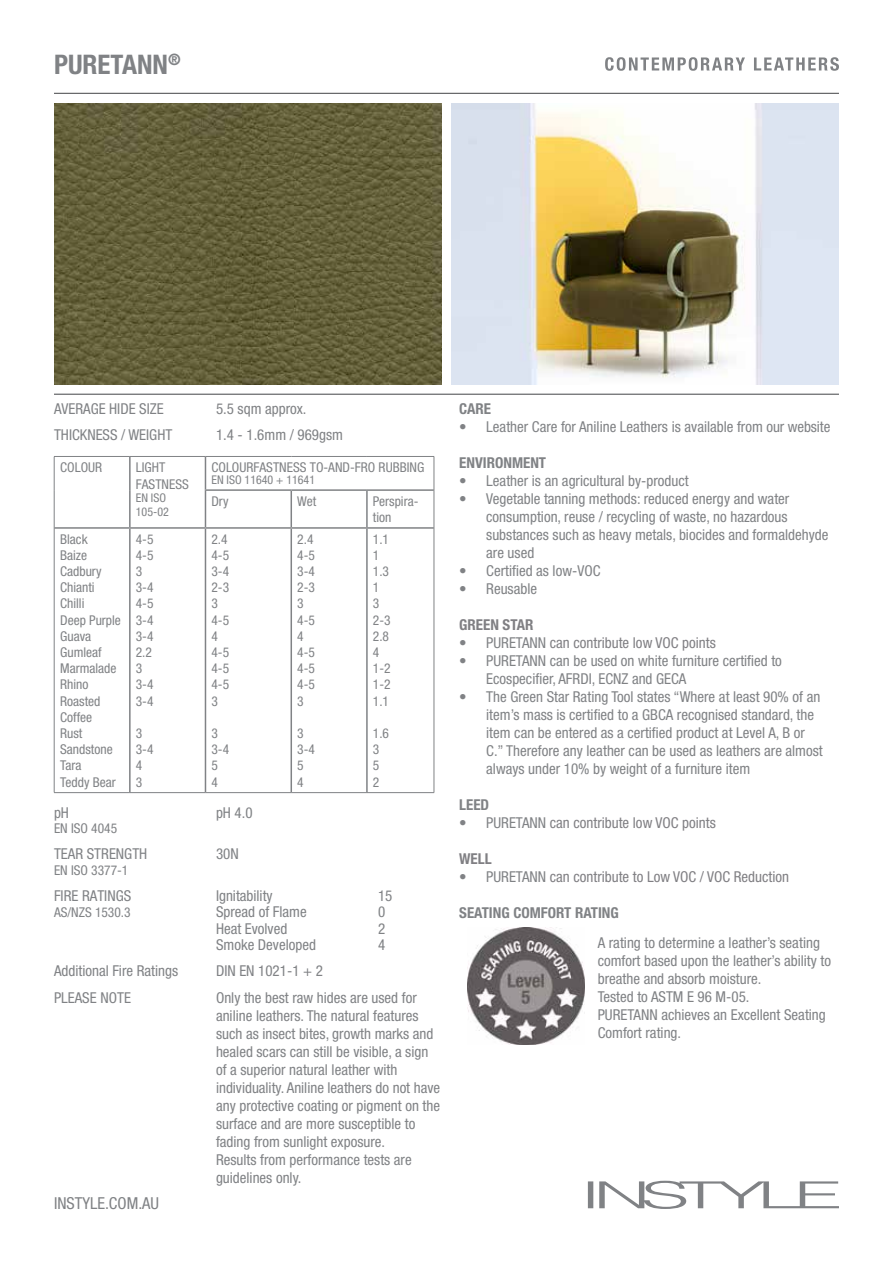
<style>
.page{position:relative;width:893px;height:1263px;background:#fff}
.page>*{position:absolute;margin:0;border:0;box-sizing:border-box;transform-origin:0 0}
.t1{font:700 condensed 27px "Helvetica Neue LT Std";color:#808285}
.t2{font:condensed 16.5px "Helvetica Neue LT Std";color:#808285}
.t3{font:condensed 15px/18px "Helvetica Neue LT Std";color:#808285}
.t4{font:condensed 15px "Helvetica Neue LT Std";color:#807f83}
.t5{font:700 condensed 15px "Helvetica Neue LT Std";color:#808285}
.t6{font:700 condensed 15px "Helvetica Neue LT Std";color:#807f83}
.t7{font:condensed 13.5px/16.2px "Helvetica Neue LT Std";color:#808285}
.t8{font:condensed 12px/13.5px "Helvetica Neue LT Std";color:#808285}
.s1{color:#808285}
</style>
<div class="page">
<svg style="left:588px;top:1181px;width:251px;height:28px"></svg>
<hr style="left:54px;top:456px;width:76px;height:1px;background:#808285">
<hr style="left:54px;top:457px;width:1px;height:33px;background:#808285">
<hr style="left:130px;top:456px;width:75px;height:1px;background:#808285">
<hr style="left:54px;top:490px;width:1px;height:38px;background:#808285">
<hr style="left:129px;top:457px;width:2px;height:33px;background:#808285">
<hr style="left:129px;top:490px;width:2px;height:37px;background:#808285">
<hr style="left:205px;top:456px;width:86px;height:1px;background:#808285">
<hr style="left:291px;top:456px;width:76px;height:1px;background:#808285">
<hr style="left:367px;top:456px;width:67px;height:1px;background:#808285">
<hr style="left:434px;top:457px;width:1px;height:33px;background:#808285">
<hr style="left:205px;top:457px;width:1px;height:32px;background:#808285">
<hr style="left:205px;top:489px;width:86px;height:2px;background:#808285">
<hr style="left:205px;top:491px;width:1px;height:36px;background:#808285">
<hr style="left:291px;top:489px;width:76px;height:2px;background:#808285">
<hr style="left:291px;top:491px;width:1px;height:36px;background:#808285">
<hr style="left:367px;top:489px;width:67px;height:2px;background:#808285">
<hr style="left:366px;top:491px;width:2px;height:36px;background:#808285">
<hr style="left:434px;top:490px;width:1px;height:38px;background:#808285">
<hr style="left:54px;top:527px;width:76px;height:2px;background:#808285">
<hr style="left:130px;top:527px;width:75px;height:2px;background:#808285">
<hr style="left:129px;top:529px;width:2px;height:263px;background:#808285">
<hr style="left:205px;top:527px;width:86px;height:2px;background:#808285">
<hr style="left:205px;top:529px;width:1px;height:263px;background:#808285">
<hr style="left:291px;top:527px;width:76px;height:2px;background:#808285">
<hr style="left:291px;top:529px;width:1px;height:263px;background:#808285">
<hr style="left:367px;top:527px;width:67px;height:2px;background:#808285">
<hr style="left:366px;top:529px;width:2px;height:263px;background:#808285">
<hr style="left:54px;top:528px;width:1px;height:264px;background:#808285">
<hr style="left:434px;top:528px;width:1px;height:264px;background:#808285">
<hr style="left:54px;top:792px;width:76px;height:1px;background:#808285">
<hr style="left:130px;top:792px;width:75px;height:1px;background:#808285">
<hr style="left:205px;top:792px;width:86px;height:1px;background:#808285">
<hr style="left:291px;top:792px;width:76px;height:1px;background:#808285">
<hr style="left:367px;top:792px;width:67px;height:1px;background:#808285">
<hr style="left:54px;top:93px;width:785px;height:1px;background:#58595c">
<hr style="left:54px;top:394px;width:785px;height:1px;background:#58595c">
<img style="left:54px;top:103px;width:387px;height:281px">
<img style="left:467px;top:927px;width:117px;height:117px">
<img style="left:452px;top:103px;width:387px;height:281px">
<svg style="left:605px;top:57px;width:140px;height:14px"></svg>
<svg style="left:754px;top:57px;width:85px;height:14px"></svg>
<h1 class="t1" style="left:54px;top:48px;width:128px">PURETANN<sup>®</sup></h1>
<p class="t3" style="left:54px;top:400px;width:111px">AVERAGE HIDE SIZE</p>
<p class="t3" style="left:216px;top:400px;width:92px">5.5 sqm approx.</p>
<p class="t3" style="left:54px;top:425px;width:120px">THICKNESS / WEIGHT</p>
<p class="t3" style="left:216px;top:425px;width:128px">1.4 - 1.6mm / 969gsm</p>
<p class="t7" style="left:60px;top:459px;width:44px">COLOUR</p>
<p class="t7" style="left:136px;top:459px;width:55px">LIGHT<br>FASTNESS</p>
<p class="t8" style="left:136px;top:491px;width:35px">EN ISO<br>105-02</p>
<p class="t7" style="left:211px;top:459px;width:214px">COLOURFASTNESS TO-AND-FRO RUBBING</p>
<p class="t8" style="left:211px;top:473px;width:105px">EN ISO 11640 + 11641</p>
<p class="t7" style="left:211px;top:493px;width:19px">Dry</p>
<p class="t7" style="left:297px;top:493px;width:20px">Wet</p>
<p class="t7" style="left:373px;top:493px;width:47px">Perspira&shy;tion</p>
<p class="t7" style="left:60px;top:531px;width:62px">Black<br>Baize<br>Cadbury<br>Chianti<br>Chilli<br>Deep Purple<br>Guava<br>Gumleaf<br>Marmalade<br>Rhino<br>Roasted<br>Coffee<br>Rust<br>Sandstone<br>Tara<br>Teddy Bear</p>
<p class="t7" style="left:136px;top:531px;width:19px">4-5<br>4-5<br>3<br>3-4<br>4-5<br>3-4<br>3-4<br>2.2<br>3<br>3-4<br>3-4</p>
<p class="t7" style="left:136px;top:725px;width:19px">3<br>3-4<br>4<br>3</p>
<p class="t7" style="left:211px;top:531px;width:19px">2.4<br>4-5<br>3-4<br>2-3<br>3<br>4-5<br>4<br>4-5<br>4-5<br>4-5<br>3</p>
<p class="t7" style="left:211px;top:725px;width:19px">3<br>3-4<br>5<br>4</p>
<p class="t7" style="left:297px;top:531px;width:19px">2.4<br>4-5<br>3-4<br>2-3<br>3<br>4-5<br>4<br>4-5<br>4-5<br>4-5<br>3</p>
<p class="t7" style="left:297px;top:725px;width:19px">3<br>3-4<br>5<br>4</p>
<p class="t7" style="left:373px;top:531px;width:19px">1.1<br>1<br>1.3<br>1<br>3<br>2-3<br>2.8<br>4<br>1-2<br>1-2<br>1.1</p>
<p class="t7" style="left:373px;top:725px;width:18px">1.6<br>3<br>5<br>2</p>
<p class="t3" style="left:54px;top:804px;width:16px">pH</p>
<p class="t3" style="left:216px;top:804px;width:38px">pH 4.0</p>
<p class="t7" style="left:54px;top:820px;width:65px">EN ISO 4045</p>
<p class="t3" style="left:54px;top:844px;width:95px">TEAR STRENGTH</p>
<p class="t3" style="left:216px;top:844px;width:24px">30N</p>
<p class="t7" style="left:54px;top:862px;width:76px">EN ISO 3377-1</p>
<p class="t3" style="left:54px;top:886px;width:79px">FIRE RATINGS</p>
<p class="t3" style="left:216px;top:886px;width:58px">Ignitability</p>
<p class="t3" style="left:378px;top:886px;width:16px">15</p>
<p class="t7" style="left:54px;top:904px;width:78px">AS/NZS 1530.3</p>
<p class="t3" style="left:216px;top:903px;width:92px">Spread of Flame</p>
<p class="t3" style="left:378px;top:903px;width:9px">0</p>
<p class="t3" style="left:216px;top:919px;width:73px">Heat Evolved</p>
<p class="t3" style="left:378px;top:919px;width:9px">2</p>
<p class="t3" style="left:216px;top:936px;width:101px">Smoke Developed</p>
<p class="t3" style="left:378px;top:936px;width:9px">4</p>
<p class="t3" style="left:54px;top:961px;width:126px">Additional Fire Ratings</p>
<p class="t3" style="left:216px;top:961px;width:108px">DIN EN 1021-1 + 2</p>
<p class="t3" style="left:54px;top:988px;width:78px">PLEASE NOTE</p>
<p class="t3" style="left:216px;top:988px;width:226px">Only the best raw hides are used for aniline leathers. The natural features such as insect bites, growth marks and healed scars can still be visible, a sign of a superior natural leather with individuality. Aniline leathers do not have any protective coating or pigment on the surface and are more susceptible to fading from sunlight exposure.<br>Results from performance tests are guidelines only.</p>
<p class="t2" style="left:54px;top:1193px;width:107px">INSTYLE.COM.AU</p>
<p class="t5" style="left:459px;top:400px;width:33px">CARE</p>
<p class="t3" style="left:459px;top:418px;width:373px">• Leather Care for Aniline Leathers is available from our website</p>
<p class="t5" style="left:459px;top:454px;width:88px">ENVIRONMENT</p>
<p class="t3" style="left:459px;top:472px;width:231px">• Leather is an agricultural by-product</p>
<p class="t3" style="left:486px;top:490px;width:344px;text-indent:-27px">• Vegetable tanning methods: reduced energy and water consumption, reuse / recycling of waste, no hazardous substances such as heavy metals, biocides and formaldehyde are used</p>
<p class="t3" style="left:459px;top:562px;width:143px">• Certified as low-VOC</p>
<p class="t3" style="left:459px;top:580px;width:79px">• Reusable</p>
<p class="t6" style="left:459px;top:616px;width:76px">GREEN STAR</p>
<p class="t4" style="left:459px;top:634px;width:258px"><span class="s1">• PURETANN</span> can contribute low VOC points</p>
<p class="t3" style="left:486px;top:652px;width:297px;text-indent:-27px">• PURETANN can be used on white furniture certified to<br>Ecospecifier, AFRDI, ECNZ and GECA</p>
<p class="t3" style="left:486px;top:688px;width:338px;text-indent:-27px">• The Green Star Rating Tool states “Where at least 90% of an item’s mass is certified to a GBCA recognised standard, the item can be entered as a certified product at Level A, B or C.” Therefore any leather can be used as leathers are almost always under 10% by weight of a furniture item</p>
<p class="t5" style="left:459px;top:796px;width:31px">LEED</p>
<p class="t4" style="left:459px;top:814px;width:258px"><span class="s1">• PURETANN</span> can contribute low VOC points</p>
<p class="t6" style="left:459px;top:850px;width:34px">WELL</p>
<p class="t4" style="left:459px;top:868px;width:331px"><span class="s1">• PURETANN</span> can contribute to Low VOC / VOC Reduction</p>
<p class="t5" style="left:459px;top:904px;width:161px">SEATING COMFORT RATING</p>
<p class="t3" style="left:598px;top:933px;width:235px">A rating to determine a leather’s seating comfort based upon the leather’s ability to breathe and absorb moisture.<br>Tested to ASTM E 96 M-05.<br>PURETANN achieves an Excellent Seating<br>Comfort rating.</p>
</div>
